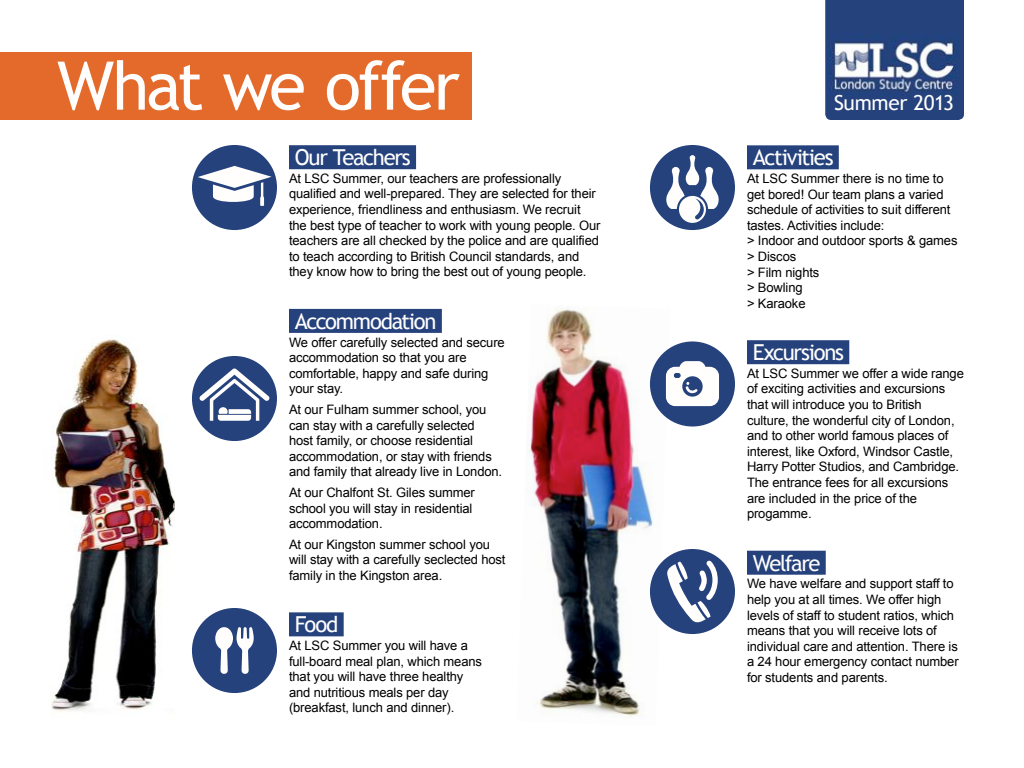
<style>
.page{position:relative;width:1024px;height:768px;background:#fff}
.page>*{position:absolute;margin:0;border:0;box-sizing:border-box;transform-origin:0 0}
.t1{font:67.1px "Trebuchet MS";letter-spacing:-.045em;color:#fffefd}
.t2{font:22px "Trebuchet MS";letter-spacing:-.06em;color:#fffefd}
.t3{font:20.7px "Trebuchet MS";letter-spacing:-.015em;color:#fffefd}
.t4{font:13px/15.6px "Arial";letter-spacing:-.01em;color:#000}
</style>
<div class="page">
<img style="left:527px;top:308px;width:143px;height:409px">
<div style="left:0;top:52px;width:472px;height:67px;background:#e36a2b"></div>
<div style="left:289px;top:145px;width:127px;height:24px;background:#25427d"></div>
<div style="left:289px;top:309px;width:153px;height:24px;background:#25427d"></div>
<div style="left:289px;top:612px;width:55px;height:24px;background:#25427d"></div>
<div style="left:747px;top:145px;width:92px;height:24px;background:#25427d"></div>
<div style="left:747px;top:340px;width:102px;height:24px;background:#25427d"></div>
<div style="left:747px;top:551px;width:79px;height:24px;background:#25427d"></div>
<div style="left:192px;top:608px;width:85px;height:85px;background:#25427d;border-radius:50%"></div>
<svg style="left:215px;top:627px;width:39px;height:47px"></svg>
<div style="left:650px;top:145px;width:85px;height:85px;background:#25427d;border-radius:50%"></div>
<svg style="left:665px;top:155px;width:55px;height:70px"></svg>
<div style="left:650px;top:341px;width:85px;height:86px;background:#25427d;border-radius:50%"></div>
<div style="left:666px;top:367px;width:53px;height:39px;background:#fffefd;border-radius:9px"></div>
<svg style="left:682px;top:376px;width:21px;height:21px"></svg>
<svg style="left:674px;top:361px;width:36px;height:33px"></svg>
<img style="left:51px;top:339px;width:123px;height:373px">
<div style="left:192px;top:145px;width:85px;height:85px;background:#25427d;border-radius:50%"></div>
<svg style="left:198px;top:166px;width:74px;height:40px"></svg>
<div style="left:192px;top:356px;width:85px;height:85px;background:#25427d;border-radius:50%"></div>
<svg style="left:199px;top:369px;width:71px;height:52px"></svg>
<div style="left:650px;top:549px;width:85px;height:85px;background:#25427d;border-radius:50%"></div>
<svg style="left:667px;top:560px;width:51px;height:63px"></svg>
<div style="left:825px;top:0;width:139px;height:120px;background:#25427d"></div>
<img style="left:828px;top:33px;width:131px;height:62px">
<h1 class="t1" style="left:57px;top:47px;width:404px">What we offer</h1>
<h2 class="t2" style="left:295px;top:145px;width:118px">Our Teachers</h2>
<p class="t4" style="left:289px;top:171px;width:313px">At LSC Summer, our teachers are professionally qualified and well-prepared. They are selected for their experience, friendliness and enthusiasm. We recruit the best type of teacher to work with young people. Our teachers are all checked by the police and are qualified to teach according to British Council standards, and they know how to bring the best out of young people.</p>
<h2 class="t2" style="left:295px;top:308px;width:143px">Accommodation</h2>
<p class="t4" style="left:289px;top:334px;width:217px">We offer carefully selected and secure accommodation so that you are comfortable, happy and safe during your stay.</p>
<p class="t4" style="left:289px;top:402px;width:215px">At our Fulham summer school, you can stay with a carefully selected<br>host family, or choose residential accommodation, or stay with friends and family that already live in London.</p>
<p class="t4" style="left:289px;top:485px;width:187px">At our Chalfont St. Giles summer school you will stay in residential accommodation.</p>
<p class="t4" style="left:289px;top:536px;width:218px">At our Kingston summer school you will stay with a carefully seclected host family in the Kingston area.</p>
<h2 class="t2" style="left:295px;top:612px;width:45px">Food</h2>
<p class="t4" style="left:289px;top:638px;width:195px">At LSC Summer you will have a full-board meal plan, which means that you will have three healthy and nutritious meals per day (breakfast, lunch and dinner).</p>
<h3 class="t3" style="left:834px;top:91px;width:122px">Summer 2013</h3>
<h2 class="t2" style="left:753px;top:145px;width:82px">Activities</h2>
<p class="t4" style="left:747px;top:171px;width:212px">At LSC Summer there is no time to get bored! Our team plans a varied schedule of activities to suit different tastes. Activities include:<br>&gt; Indoor and outdoor sports &amp; games &gt; Discos<br>&gt; Film nights<br>&gt; Bowling<br>&gt; Karaoke</p>
<h2 class="t2" style="left:753px;top:340px;width:93px">Excursions</h2>
<p class="t4" style="left:747px;top:366px;width:218px">At LSC Summer we offer a wide range of exciting activities and excursions that will introduce you to British culture, the wonderful city of London, and to other world famous places of interest, like Oxford, Windsor Castle, Harry Potter Studios, and Cambridge.<br>The entrance fees for all excursions are included in the price of the progamme.</p>
<h2 class="t2" style="left:753px;top:550px;width:69px">Welfare</h2>
<p class="t4" style="left:747px;top:576px;width:213px">We have welfare and support staff to help you at all times. We offer high levels of staff to student ratios, which means that you will receive lots of individual care and attention. There is a 24 hour emergency contact number for students and parents.</p>
</div>
